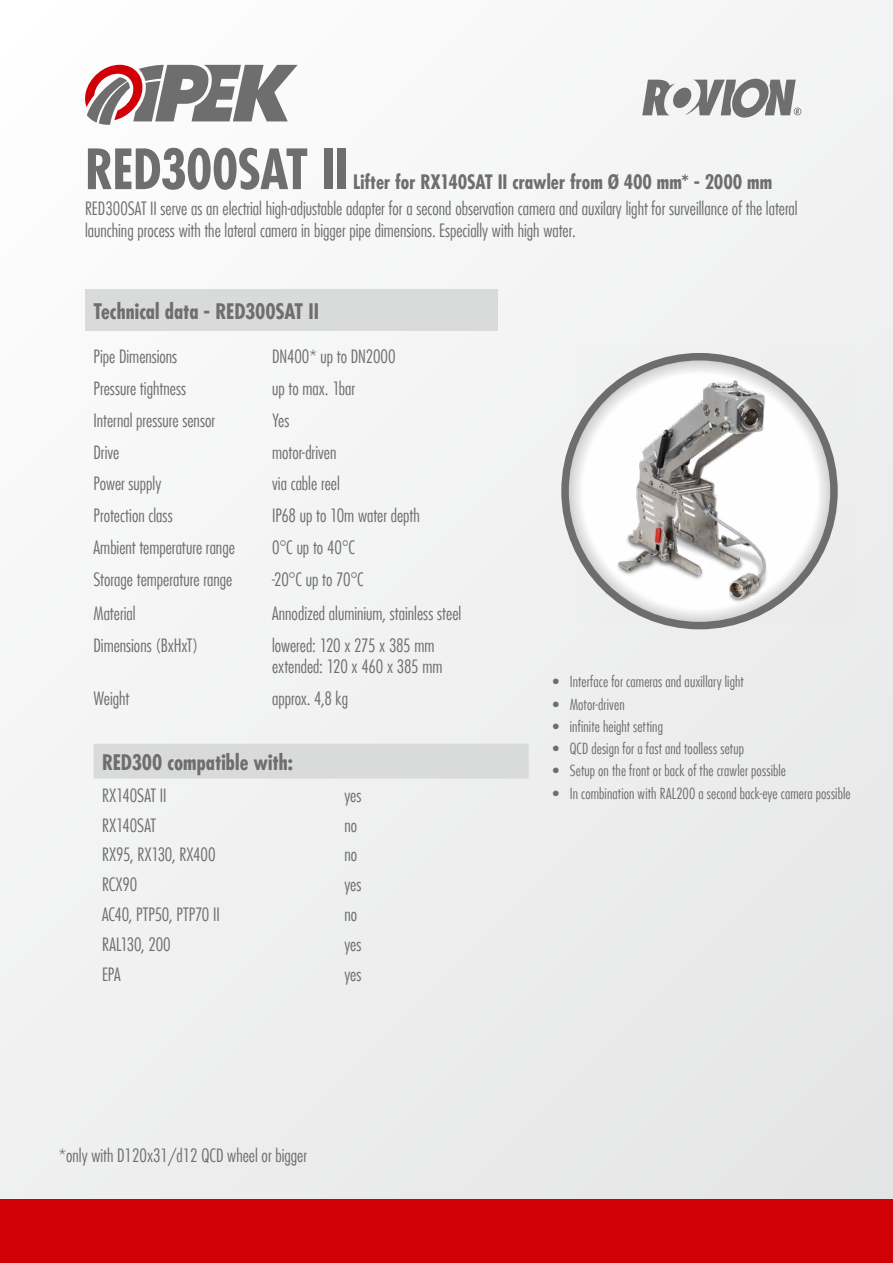
<style>
.page{position:relative;width:893px;height:1263px;background:#f2f2f2}
.page>*{position:absolute;margin:0;border:0;box-sizing:border-box;transform-origin:0 0}
.t1{font:700 condensed 54px "Futura Com";letter-spacing:-.02em;color:#6e6e6e}
.t2{font:700 condensed 21px "Futura Com";letter-spacing:-.005em;color:#6e6e6e}
.t3{font:700 condensed 19.5px "Futura Com";letter-spacing:-.005em;color:#6e6e6e}
.t4{font:300 condensed 18px/21.6px "Futura Com";color:#6e6e6e}
.t5{font:300 condensed 15px "Futura Com";letter-spacing:.005em;color:#6e6e6e}
</style>
<div class="page">
<div style="left:0;top:1199px;width:893px;height:64px;background:#d10007"></div>
<div style="left:85px;top:289px;width:412px;height:42px;background:#d9dada"></div>
<div style="left:94px;top:744px;width:435px;height:34px;background:#d9dada"></div>
<img style="left:577px;top:353px;width:261px;height:269px">
<svg style="left:85px;top:65px;width:213px;height:60px"></svg>
<svg style="left:642px;top:79px;width:159px;height:39px"></svg>
<h1 class="t1" style="left:85px;top:133px;width:265px">RED300SAT II</h1>
<p class="t3" style="left:353px;top:169px;width:421px">Lifter for RX140SAT II crawler from Ø 400 mm* - 2000 mm</p>
<p class="t4" style="left:85px;top:197px;width:714px">RED300SAT II serve as an electrial high-adjustable adapter for a second observation camera and auxilary light for surveillance of the lateral launching process with the lateral camera in bigger pipe dimensions. Especially with high water.</p>
<p class="t2" style="left:94px;top:297px;width:227px">Technical data - RED300SAT II</p>
<p class="t4" style="left:94px;top:345px;width:85px">Pipe Dimensions</p>
<p class="t4" style="left:272px;top:345px;width:125px">DN400* up to DN2000</p>
<p class="t4" style="left:94px;top:377px;width:94px">Pressure tightness</p>
<p class="t4" style="left:272px;top:377px;width:85px">up to max. 1bar</p>
<p class="t4" style="left:94px;top:409px;width:123px">Internal pressure sensor</p>
<p class="t4" style="left:272px;top:409px;width:19px">Yes</p>
<p class="t4" style="left:94px;top:441px;width:27px">Drive</p>
<p class="t4" style="left:272px;top:441px;width:66px">motor-driven</p>
<p class="t4" style="left:94px;top:473px;width:69px">Power supply</p>
<p class="t4" style="left:272px;top:473px;width:69px">via cable reel</p>
<p class="t4" style="left:94px;top:505px;width:81px">Protection class</p>
<p class="t4" style="left:272px;top:505px;width:149px">IP68 up to 10m water depth</p>
<p class="t4" style="left:94px;top:537px;width:143px">Ambient temperature range</p>
<p class="t4" style="left:272px;top:537px;width:85px">0°C up to 40°C</p>
<p class="t4" style="left:94px;top:568px;width:140px">Storage temperature range</p>
<p class="t4" style="left:272px;top:568px;width:93px">-20°C up to 70°C</p>
<p class="t4" style="left:94px;top:602px;width:44px">Material</p>
<p class="t4" style="left:272px;top:602px;width:191px">Annodized aluminium, stainless steel</p>
<p class="t4" style="left:94px;top:634px;width:106px">Dimensions (BxHxT)</p>
<p class="t4" style="left:272px;top:634px;width:172px">lowered: 120 x 275 x 385 mm extended: 120 x 460 x 385 mm</p>
<p class="t4" style="left:94px;top:688px;width:37px">Weight</p>
<p class="t4" style="left:272px;top:688px;width:77px">approx. 4,8 kg</p>
<p class="t2" style="left:102px;top:748px;width:192px">RED300 compatible with:</p>
<p class="t4" style="left:102px;top:784px;width:66px">RX140SAT II</p>
<p class="t4" style="left:344px;top:784px;width:19px">yes</p>
<p class="t4" style="left:102px;top:814px;width:56px">RX140SAT</p>
<p class="t4" style="left:344px;top:814px;width:14px">no</p>
<p class="t4" style="left:102px;top:844px;width:115px">RX95, RX130, RX400</p>
<p class="t4" style="left:344px;top:844px;width:14px">no</p>
<p class="t4" style="left:102px;top:874px;width:37px">RCX90</p>
<p class="t4" style="left:344px;top:874px;width:19px">yes</p>
<p class="t4" style="left:102px;top:903px;width:119px">AC40, PTP50, PTP70 II</p>
<p class="t4" style="left:344px;top:903px;width:14px">no</p>
<p class="t4" style="left:102px;top:933px;width:70px">RAL130, 200</p>
<p class="t4" style="left:344px;top:933px;width:19px">yes</p>
<p class="t4" style="left:102px;top:963px;width:20px">EPA</p>
<p class="t4" style="left:344px;top:963px;width:19px">yes</p>
<p class="t4" style="left:59px;top:1144px;width:250px">*only with D120x31/d12 QCD wheel or bigger</p>
<p class="t5" style="left:553px;top:672px;width:192px">• Interface for cameras and auxillary light</p>
<p class="t5" style="left:553px;top:695px;width:73px">• Motor-driven</p>
<p class="t5" style="left:553px;top:717px;width:112px">• infinite height setting</p>
<p class="t5" style="left:553px;top:739px;width:193px">• QCD design for a fast and toolless setup</p>
<p class="t5" style="left:553px;top:761px;width:235px">• Setup on the front or back of the crawler possible</p>
<p class="t5" style="left:553px;top:784px;width:299px">• In combination with RAL200 a second back-eye camera possible</p>
</div>
